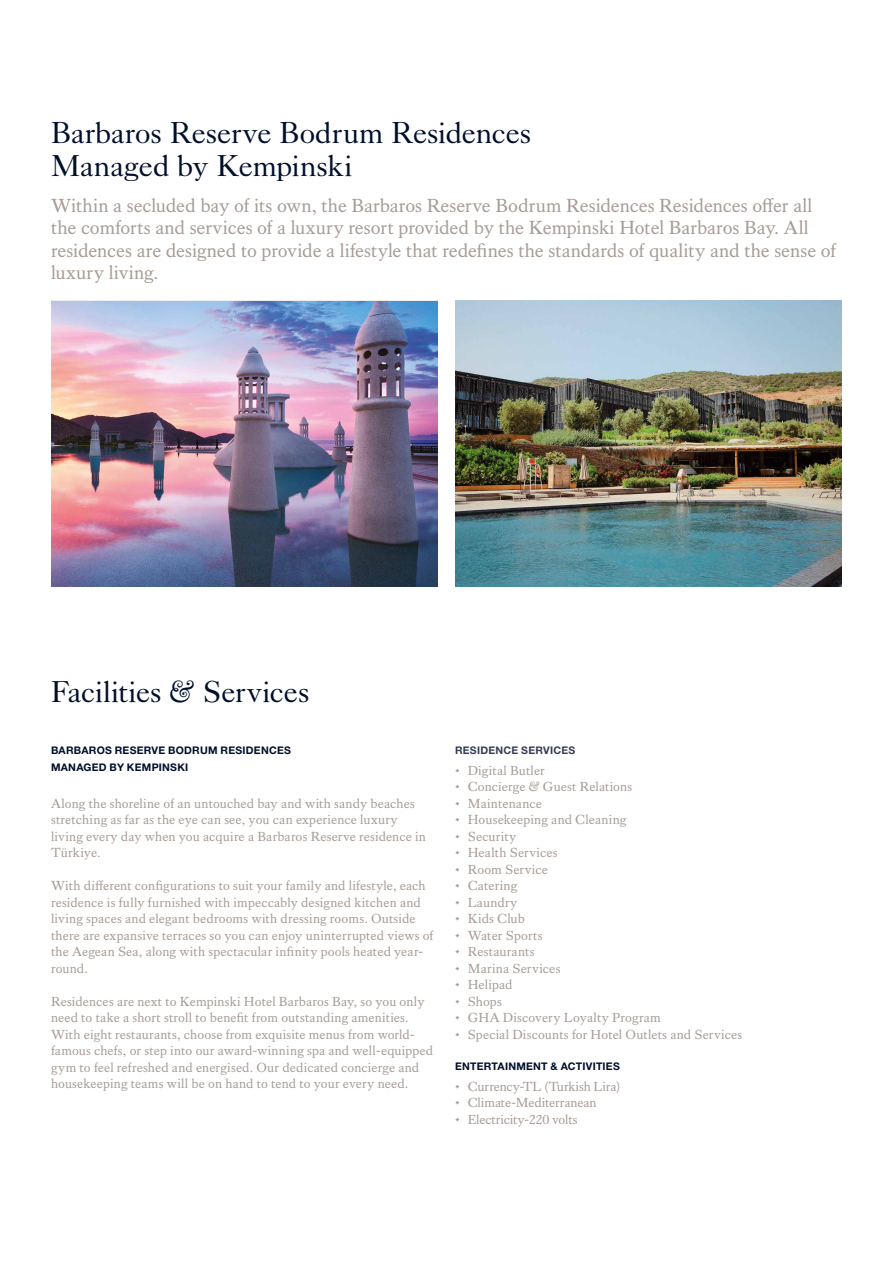
<style>
.page{position:relative;width:893px;height:1263px;background:#fff}
.page>*{position:absolute;margin:0;border:0;box-sizing:border-box;transform-origin:0 0}
.t1{font:30px/33px "Kings Caslon Display";letter-spacing:.005em;color:#010f2a}
.t2{font:19.5px/22.5px "Kings Caslon";color:#a89c96}
.t3{font:13.5px/16.5px "Kings Caslon";letter-spacing:.01em;color:#a89c96}
.t4{font:13.5px "Kings Caslon";letter-spacing:-.01em;color:#a89c96}
.t5{font:700 10.5px/16.8px "Helvetica Neue LT Std";letter-spacing:.025em;color:#010f2a}
.t6{font:700 10.5px "Helvetica Neue LT Std";letter-spacing:.025em;color:#343f55}
</style>
<div class="page">
<img style="left:455px;top:300px;width:387px;height:287px">
<img style="left:52px;top:301px;width:386px;height:286px">
<h1 class="t1" style="left:51px;top:117px;width:482px">Barbaros Reserve Bodrum Residences<br>Managed by Kempinski</h1>
<p class="t2" style="left:51px;top:194px;width:787px">Within a secluded bay of its own, the Barbaros Reserve Bodrum Residences Residences offer all the comforts and services of a luxury resort provided by the Kempinski Hotel Barbaros Bay. All residences are designed to provide a lifestyle that redefines the standards of quality and the sense of luxury living.</p>
<h1 class="t1" style="left:51px;top:676px;width:260px">Facilities &amp; Services</h1>
<p class="t5" style="left:51px;top:741px;width:241px">BARBAROS RESERVE BODRUM RESIDENCES<br>MANAGED BY KEMPINSKI</p>
<p class="t3" style="left:51px;top:795px;width:377px">Along the shoreline of an untouched bay and with sandy beaches stretching as far as the eye can see, you can experience luxury living every day when you acquire a Barbaros Reserve residence in Türkiye.</p>
<p class="t3" style="left:51px;top:878px;width:384px">With different configurations to suit your family and lifestyle, each residence is fully furnished with impeccably designed kitchen and living spaces and elegant bedrooms with dressing rooms. Outside there are expansive terraces so you can enjoy uninterrupted views of the Aegean Sea, along with spectacular infinity pools heated year&shy;round.</p>
<p class="t3" style="left:51px;top:993px;width:384px">Residences are next to Kempinski Hotel Barbaros Bay, so you only need to take a short stroll to benefit from outstanding amenities.<br>With eight restaurants, choose from exquisite menus from world&shy;famous chefs, or step into our award-winning spa and well-equipped gym to feel refreshed and energised. Our dedicated concierge and housekeeping teams will be on hand to tend to your every need.</p>
<p class="t6" style="left:455px;top:743px;width:122px">RESIDENCE SERVICES</p>
<p class="t3" style="left:455px;top:762px;width:91px">• Digital Butler</p>
<p class="t3" style="left:455px;top:778px;width:179px">• Concierge &amp; Guest Relations</p>
<p class="t3" style="left:455px;top:795px;width:89px">• Maintenance</p>
<p class="t3" style="left:455px;top:811px;width:173px">• Housekeeping and Cleaning</p>
<p class="t3" style="left:455px;top:828px;width:63px">• Security</p>
<p class="t3" style="left:455px;top:844px;width:104px">• Health Services</p>
<p class="t3" style="left:455px;top:861px;width:95px">• Room Service</p>
<p class="t3" style="left:455px;top:877px;width:64px">• Catering</p>
<p class="t3" style="left:455px;top:894px;width:64px">• Laundry</p>
<p class="t3" style="left:455px;top:910px;width:71px">• Kids Club</p>
<p class="t3" style="left:455px;top:927px;width:89px">• Water Sports</p>
<p class="t3" style="left:455px;top:943px;width:81px">• Restaurants</p>
<p class="t3" style="left:455px;top:960px;width:107px">• Marina Services</p>
<p class="t3" style="left:455px;top:976px;width:59px">• Helipad</p>
<p class="t3" style="left:455px;top:993px;width:48px">• Shops</p>
<p class="t3" style="left:455px;top:1009px;width:207px">• GHA Discovery Loyalty Program</p>
<p class="t3" style="left:455px;top:1026px;width:289px">• Special Discounts for Hotel Outlets and Services</p>
<p class="t5" style="left:455px;top:1057px;width:166px">ENTERTAINMENT &amp; ACTIVITIES</p>
<p class="t3" style="left:455px;top:1078px;width:167px">• Currency-TL (Turkish Lira)</p>
<p class="t4" style="left:455px;top:1095px;width:143px">• Climate-Mediterranean</p>
<p class="t4" style="left:455px;top:1111px;width:124px">• Electricity-220 volts</p>
</div>
